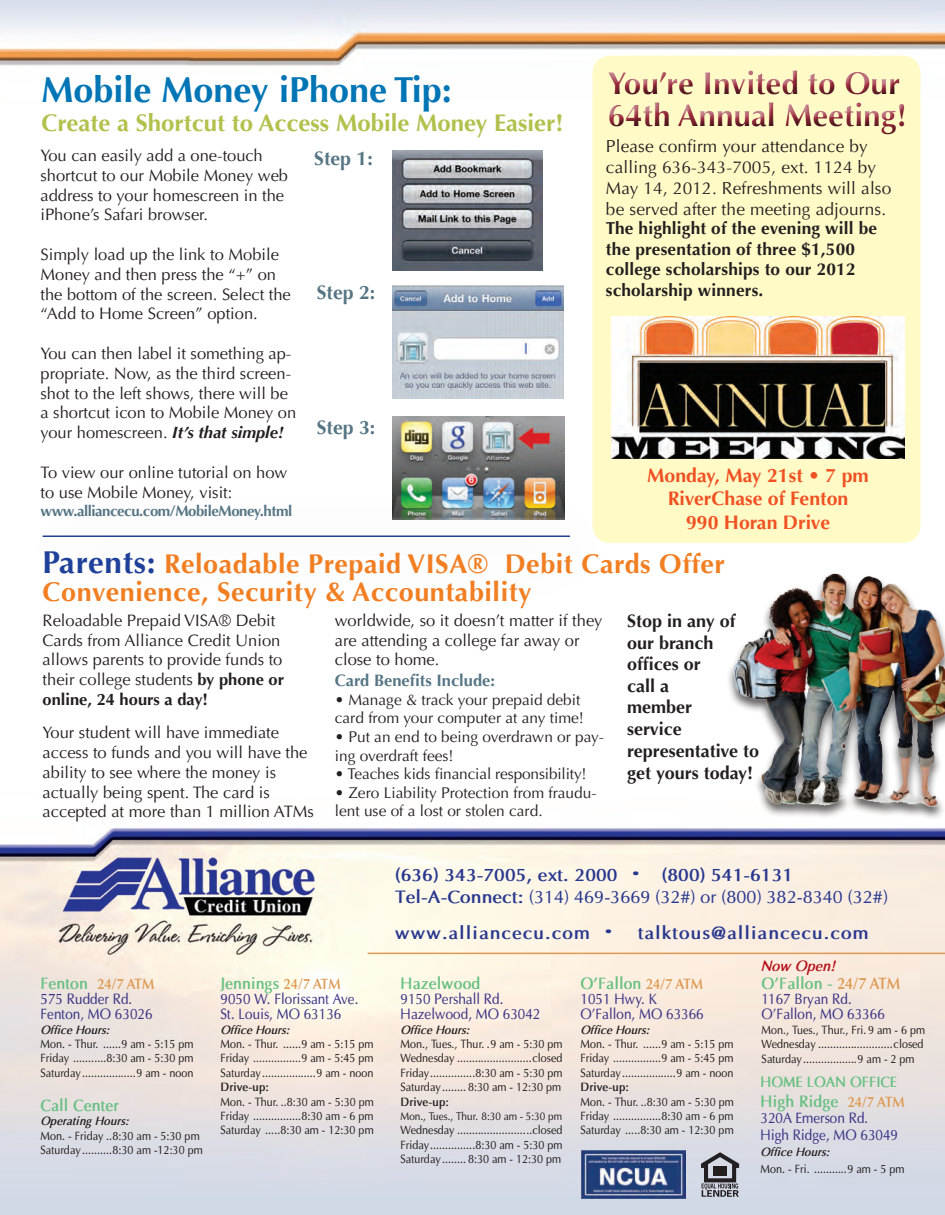
<style>
.page{position:relative;width:945px;height:1215px;background:#fff}
.page>*{position:absolute;margin:0;border:0;box-sizing:border-box;transform-origin:0 0}
.t1{font:700 36px "Optima LT";color:#0075b5}
.t2{font:700 31.5px/31.5px "Optima LT";color:#9c2c3d}
.t3{font:700 27px/28.5px "Optima LT";letter-spacing:.02em;color:#f27e22}
.t4{font:700 24px "Optima LT";color:#b3c04c}
.t5{font:700 19.5px/23.4px "Optima LT";color:#f15122;text-align:center}
.t6{font:700 19.5px "Optima LT";color:#567584}
.t7{font:700 18px/21.6px "Optima";color:#28378f}
.t8{font:700 18px/21.8px "Optima LT";color:#231f20}
.t9{font:700 18px "Optima";letter-spacing:.05em;color:#28378f}
.t10{font:17.25px/20.7px "Optima LT";letter-spacing:.01em;color:#231f20}
.t11{font:700 17.25px/20.7px "Optima LT";letter-spacing:.01em;color:#231f20}
.t12{font:16.5px/19.8px "Optima LT";color:#231f20}
.t13{font:700 16.5px "Optima";color:#67c082;scale:.9 1}
.t14{font:700 16.5px "Optima LT";color:#567584}
.t15{font:15.45px/18.6px "Optima LT";color:#231f20}
.t16{font:15px/15px "Optima";color:#393286;scale:.9 1}
.t17{font:700 15px "Optima LT";letter-spacing:-.03em;color:#567584}
.t18{font:700 15px "Optima";letter-spacing:-.01em;color:#67c082;scale:.9 1}
.t19{font:italic 700 15px "Optima";color:#b41118;scale:.9 1}
.t20{font:12px/14.4px "Optima";color:#231f20;text-align:justify;scale:.9 1}
.t21{font:italic 700 12px "Optima";color:#231f20;scale:.9 1}
.t22{font:700 12px "Optima";color:#231f20;scale:.9 1}
.t23{font:11.1px "Optima";color:#231f20;scale:.9 1}
.s1{font-weight:700;font-style:italic}
.s2{font-size:31.5px;color:#20419a}
.s3{font-weight:700}
.s4{font-weight:700;font-size:16.5px;color:#67c082}
.s5{font-weight:700;color:#dd9951}
.s6{font-size:15px;color:#dd9951}
.s7{font-size:30px}
.s8{font-weight:400}
.s9{color:#dd9951}
</style>
<div class="page">
<img style="left:0;top:0;width:945px;height:1215px">
<div style="left:12px;top:481px;width:609px;height:132px;background:#fefefe"></div>
<hr style="left:43px;top:536px;width:527px;height:1px;background:#20419a">
<div style="left:592px;top:56px;width:328px;height:487px;background:#fffac6;border-radius:18px"></div>
<div style="left:602px;top:65px;width:313px;height:81px;background:#231f20;opacity:.75"></div>
<img style="left:612px;top:317px;width:292px;height:142px">
<img style="left:721px;top:543px;width:224px;height:281px">
<hr style="left:368px;top:953px;width:577px;height:1px;background:#dd9951">
<img style="left:582px;top:1150px;width:103px;height:49px">
<img style="left:393px;top:150px;width:149px;height:120px">
<img style="left:393px;top:416px;width:171px;height:104px">
<img style="left:393px;top:286px;width:170px;height:112px">
<svg style="left:701px;top:1152px;width:38px;height:45px;background:#82838a"></svg>
<h2 class="t2" style="left:607px;top:68px;width:301px">You’re Invited to Our<br>64th Annual Meeting!</h2>
<h1 class="t1" style="left:42px;top:69px;width:412px">Mobile Money iPhone Tip:</h1>
<h3 class="t4" style="left:42px;top:109px;width:524px">Create a Shortcut to Access Mobile Money Easier!</h3>
<h3 class="t12" style="left:40px;top:146px;width:249px">You can easily add a one-touch shortcut to our Mobile Money web address to your homescreen in the iPhone’s Safari browser.</h3>
<h3 class="t12" style="left:40px;top:245px;width:252px">Simply load up the link to Mobile<br>Money and then press the “+” on the bottom of the screen. Select the “Add to Home Screen” option.</h3>
<h3 class="t12" style="left:40px;top:344px;width:257px">You can then label it something ap&shy;propriate. Now, as the third screen&shy;shot to the left shows, there will be a shortcut icon to Mobile Money on your homescreen. <span class="s1">It’s that simple!</span></h3>
<h3 class="t12" style="left:40px;top:462px;width:248px">To view our online tutorial on how to use Mobile Money, visit:</h3>
<p class="t17" style="left:40px;top:502px;width:253px">www.alliancecu.com/MobileMoney.html</p>
<h3 class="t10" style="left:606px;top:137px;width:287px">Please confirm your attendance by calling 636-343-7005, ext. 1124 by May 14, 2012. Refreshments will also be served after the meeting adjourns.</h3>
<h3 class="t11" style="left:606px;top:218px;width:273px">The highlight of the evening will be the presentation of three $1,500 college scholarships to our 2012 scholarship winners.</h3>
<h3 class="t6" style="left:314px;top:147px;width:60px">Step 1:</h3>
<h3 class="t6" style="left:317px;top:281px;width:60px">Step 2:</h3>
<h3 class="t6" style="left:317px;top:416px;width:60px">Step 3:</h3>
<h3 class="t5" style="left:647px;top:464px;width:223px">Monday, May 21st • 7 pm<br>RiverChase of Fenton<br>990 Horan Drive</h3>
<h3 class="t3" style="left:43px;top:550px;width:684px"><span class="s2">Parents:</span> Reloadable Prepaid VISA® Debit Cards Offer<br>Convenience, Security &amp; Accountability</h3>
<h3 class="t12" style="left:43px;top:611px;width:243px">Reloadable Prepaid VISA® Debit<br>Cards from Alliance Credit Union allows parents to provide funds to their college students <span class="s3">by phone or online, 24 hours a day!</span></h3>
<h3 class="t12" style="left:43px;top:723px;width:273px">Your student will have immediate access to funds and you will have the ability to see where the money is actually being spent. The card is accepted at more than 1 million ATMs</h3>
<h3 class="t8" style="left:627px;top:610px;width:134px">Stop in any of our branch offices or<br>call a<br>member<br>service representative to get yours today!</h3>
<h3 class="t12" style="left:335px;top:611px;width:269px">worldwide, so it doesn’t matter if they are attending a college far away or close to home.</h3>
<h3 class="t14" style="left:335px;top:671px;width:162px">Card Benefits Include:</h3>
<p class="t15" style="left:335px;top:691px;width:251px">• Manage &amp; track your prepaid debit card from your computer at any time!</p>
<p class="t15" style="left:335px;top:728px;width:271px">• Put an end to being overdrawn or pay&shy;ing overdraft fees!</p>
<p class="t15" style="left:335px;top:765px;width:253px">• Teaches kids financial responsibility!</p>
<p class="t15" style="left:335px;top:783px;width:263px">• Zero Liability Protection from fraudu&shy;lent use of a lost or stolen card.</p>
<p class="t16" style="left:40px;top:977px;width:128px"><span class="s4">Fenton</span> <span class="s5">24/7 ATM<br></span>575 Rudder Rd.<br>Fenton, MO 63026</p>
<p class="t21" style="left:40px;top:1022px;width:78px">Office Hours:</p>
<p class="t20" style="left:40px;top:1037px;width:172px">Mon. - Thur. ......9 am - 5:15 pm Friday ...........8:30 am - 5:30 pm Saturday..................9 am - noon</p>
<h3 class="t13" style="left:40px;top:1095px;width:89px">Call Center</h3>
<p class="t21" style="left:40px;top:1114px;width:99px">Operating Hours:</p>
<p class="t20" style="left:40px;top:1128px;width:182px">Mon. - Friday ..8:30 am - 5:30 pm<br>Saturday..........8:30 am -12:30 pm</p>
<h3 class="t13" style="left:220px;top:973px;width:135px">Jennings <span class="s6">24/7 ATM</span></h3>
<p class="t16" style="left:220px;top:992px;width:155px">9050 W. Florissant Ave.<br>St. Louis, MO 63136</p>
<p class="t21" style="left:220px;top:1022px;width:78px">Office Hours:</p>
<p class="t20" style="left:220px;top:1037px;width:172px">Mon. - Thur. ......9 am - 5:15 pm Friday ................9 am - 5:45 pm Saturday..................9 am - noon</p>
<p class="t22" style="left:220px;top:1080px;width:55px">Drive-up:</p>
<p class="t20" style="left:220px;top:1094px;width:172px">Mon. - Thur. ..8:30 am - 5:30 pm Friday ................8:30 am - 6 pm Saturday .....8:30 am - 12:30 pm</p>
<h3 class="t7" style="left:395px;top:864px;width:494px">(636) 343-7005, ext. 2000 <span class="s7">•</span> (800) 541-6131<br>Tel-A-Connect: <span class="s8">(314) 469-3669 (32#) or (800) 382-8340 (32#)</span></h3>
<h3 class="t9" style="left:395px;top:922px;width:475px">www.alliancecu.com <span class="s7">•</span> talktous@alliancecu.com</h3>
<h3 class="t13" style="left:400px;top:973px;width:90px">Hazelwood</h3>
<p class="t16" style="left:400px;top:992px;width:157px">9150 Pershall Rd.<br>Hazelwood, MO 63042</p>
<p class="t21" style="left:400px;top:1022px;width:78px">Office Hours:</p>
<p class="t20" style="left:400px;top:1037px;width:182px">Mon., Tues., Thur. .9 am - 5:30 pm Wednesday .........................closed Friday...............8:30 am - 5:30 pm Saturday........ 8:30 am - 12:30 pm</p>
<p class="t22" style="left:400px;top:1094px;width:55px">Drive-up:</p>
<p class="t23" style="left:400px;top:1109px;width:181px">Mon., Tues., Thur. 8:30 am - 5:30 pm</p>
<p class="t20" style="left:400px;top:1123px;width:182px">Wednesday .........................closed Friday...............8:30 am - 5:30 pm Saturday........ 8:30 am - 12:30 pm</p>
<h3 class="t13" style="left:580px;top:973px;width:138px">O’Fallon <span class="s6">24/7 ATM</span></h3>
<p class="t16" style="left:581px;top:992px;width:139px">1051 Hwy. K<br>O’Fallon, MO 63366</p>
<p class="t21" style="left:580px;top:1022px;width:78px">Office Hours:</p>
<p class="t20" style="left:580px;top:1037px;width:172px">Mon. - Thur. ......9 am - 5:15 pm Friday ................9 am - 5:45 pm Saturday..................9 am - noon</p>
<p class="t22" style="left:580px;top:1080px;width:55px">Drive-up:</p>
<p class="t20" style="left:580px;top:1094px;width:172px">Mon. - Thur. ..8:30 am - 5:30 pm Friday ................8:30 am - 6 pm Saturday .....8:30 am - 12:30 pm</p>
<p class="t19" style="left:760px;top:957px;width:85px">Now Open!</p>
<h3 class="t13" style="left:762px;top:973px;width:156px">O’Fallon - <span class="s9">24/7 ATM</span></h3>
<p class="t16" style="left:762px;top:992px;width:139px">1167 Bryan Rd.<br>O’Fallon, MO 63366</p>
<p class="t20" style="left:762px;top:1022px;width:183px;text-align:left">Mon., Tues., Thur., Fri. 9 am - 6 pm<br>Wednesday .........................closed<br>Saturday..................9 am - 2 pm</p>
<p class="t18" style="left:760px;top:1073px;width:153px">HOME LOAN OFFICE</p>
<h3 class="t13" style="left:760px;top:1091px;width:162px">High Ridge <span class="s6">24/7 ATM</span></h3>
<p class="t16" style="left:760px;top:1110px;width:154px;line-height:16.5px">320A Emerson Rd.<br>High Ridge, MO 63049</p>
<p class="t21" style="left:760px;top:1145px;width:78px">Office Hours:</p>
<p class="t20" style="left:760px;top:1162px;width:162px">Mon. - Fri. ...........9 am - 5 pm</p>
</div>
